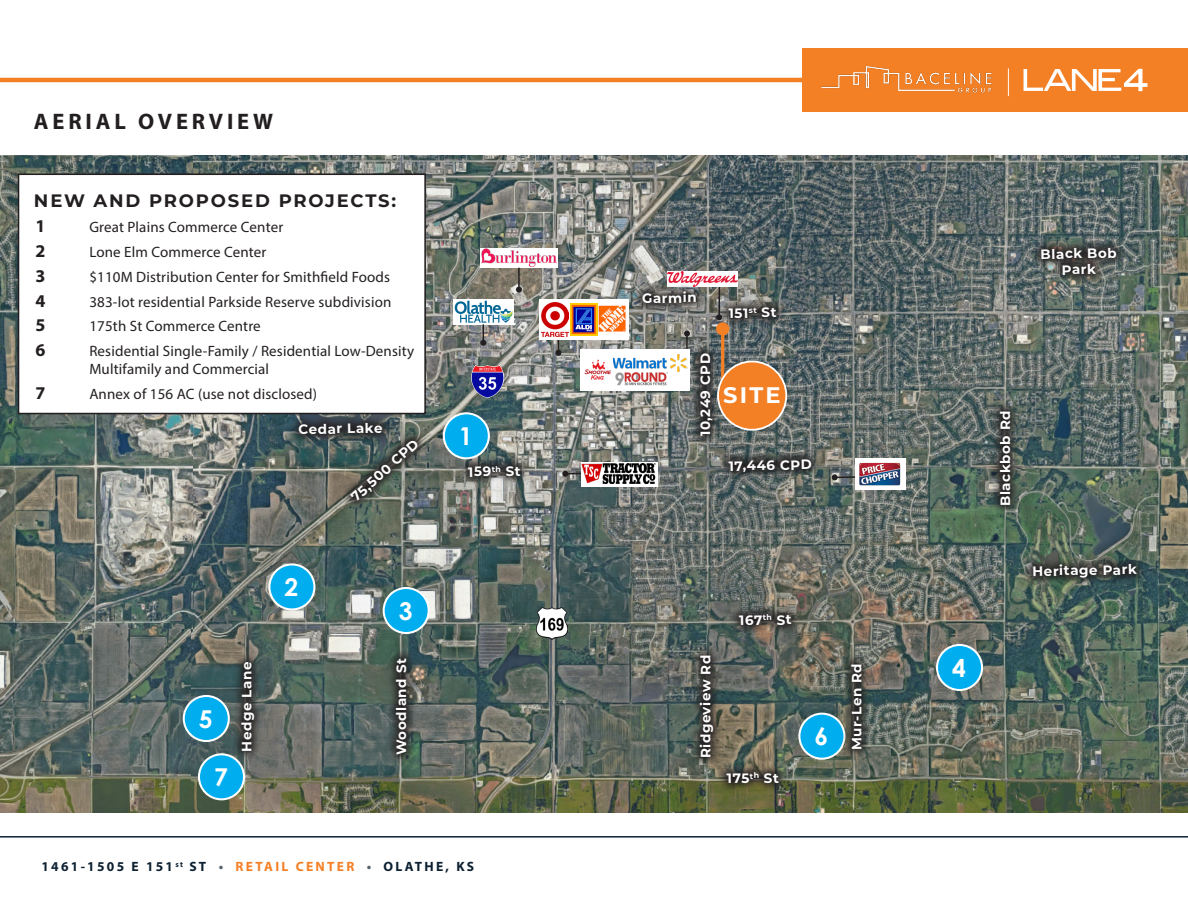
<style>
.page{position:relative;width:1188px;height:918px;background:#fff}
.page>*{position:absolute;margin:0;border:0;box-sizing:border-box;transform-origin:0 0}
.t1{font:700 24.6px "Century Gothic";color:#fff}
.Contact_Info{font:700 22.5px "Myriad Pro";letter-spacing:.17em;color:#231f20}
.Contact_Info-2{font:700 22.5px "Montserrat";color:#fff}
.Contact_Info-3{font:700 18px "Montserrat";letter-spacing:.1em;color:#231f20}
.Contact_Info-4{font:700 18px "Myriad Pro";color:#231f20}
.Contact_Info-5{font:15px/18px "Myriad Pro";letter-spacing:.01em;color:#231f20}
.t2{font:700 13.5px "Montserrat";letter-spacing:.04em;color:#fff}
.Contact_Info-6{font:700 13.5px "Myriad Pro";letter-spacing:.17em;color:#0c2031}
.s1{color:#55636f}
.s2{color:#f48026}
</style>
<div class="page">
<img style="left:0;top:629px;width:192px;height:183px">
<img style="left:192px;top:629px;width:996px;height:183px">
<img style="left:0;top:155px;width:194px;height:474px">
<img style="left:194px;top:155px;width:994px;height:479px">
<img style="left:537px;top:607px;width:30px;height:32px">
<img style="left:471px;top:366px;width:33px;height:31px">
<div style="left:384px;top:588px;width:45px;height:45px;background:#00aeef;border-radius:50%"></div>
<div style="left:383px;top:587px;width:47px;height:47px;border:2px solid #fff;border-radius:50%"></div>
<div style="left:799px;top:714px;width:45px;height:45px;background:#00aeef;border-radius:50%"></div>
<div style="left:798px;top:713px;width:47px;height:47px;border:2px solid #fff;border-radius:50%"></div>
<div style="left:937px;top:645px;width:45px;height:45px;background:#00aeef;border-radius:50%"></div>
<div style="left:936px;top:644px;width:47px;height:47px;border:2px solid #fff;border-radius:50%"></div>
<div style="left:199px;top:754px;width:45px;height:45px;background:#00aeef;border-radius:50%"></div>
<div style="left:198px;top:753px;width:47px;height:47px;border:2px solid #fff;border-radius:50%"></div>
<div style="left:19px;top:174px;width:406px;height:240px;background:#fff"></div>
<div style="left:18px;top:173px;width:408px;height:241px;border:2px solid #231f20"></div>
<hr style="left:721px;top:329px;width:3px;height:58px;background:#f48026">
<div style="left:716px;top:322px;width:13px;height:13px;background:#f48026;border-radius:50%"></div>
<img style="left:855px;top:458px;width:50px;height:31px">
<hr style="left:558px;top:298px;width:1px;height:55px;background:#231f20">
<svg style="left:555px;top:350px;width:6px;height:6px"></svg>
<svg style="left:539px;top:299px;width:90px;height:41px"></svg>
<img style="left:599px;top:306px;width:26px;height:26px">
<img style="left:571px;top:303px;width:26px;height:32px">
<hr style="left:686px;top:334px;width:2px;height:47px;background:#231f20">
<svg style="left:684px;top:331px;width:6px;height:6px"></svg>
<div style="left:580px;top:350px;width:110px;height:41px;background:#fff"></div>
<img style="left:612px;top:354px;width:75px;height:18px">
<hr style="left:718px;top:271px;width:2px;height:46px;background:#231f20">
<svg style="left:716px;top:314px;width:2px;height:6px"></svg>
<img style="left:668px;top:271px;width:70px;height:16px">
<hr style="left:835px;top:476px;width:20px;height:2px;background:#231f20">
<svg style="left:832px;top:474px;width:6px;height:6px"></svg>
<img style="left:542px;top:303px;width:26px;height:33px">
<img style="left:584px;top:358px;width:29px;height:22px">
<div style="left:480px;top:248px;width:78px;height:19px;background:#fff"></div>
<img style="left:481px;top:248px;width:76px;height:19px">
<hr style="left:518px;top:268px;width:2px;height:22px;background:#231f20">
<svg style="left:516px;top:287px;width:6px;height:6px"></svg>
<svg style="left:562px;top:471px;width:19px;height:6px"></svg>
<div style="left:581px;top:462px;width:77px;height:24px;background:linear-gradient(to right,#fff,#fff)"></div>
<img style="left:581px;top:463px;width:75px;height:20px">
<img style="left:613px;top:371px;width:55px;height:15px">
<div style="left:269px;top:564px;width:45px;height:45px;background:#00aeef;border-radius:50%"></div>
<div style="left:268px;top:563px;width:47px;height:47px;border:2px solid #fff;border-radius:50%"></div>
<div style="left:444px;top:413px;width:45px;height:45px;background:#00aeef;border-radius:50%"></div>
<div style="left:443px;top:412px;width:47px;height:47px;border:2px solid #fff;border-radius:50%"></div>
<div style="left:184px;top:696px;width:45px;height:45px;background:#00aeef;border-radius:50%"></div>
<div style="left:183px;top:695px;width:47px;height:47px;border:2px solid #fff;border-radius:50%"></div>
<div style="left:453px;top:299px;width:61px;height:26px;background:#fff"></div>
<svg style="left:455px;top:301px;width:58px;height:45px"></svg>
<svg style="left:231px;top:652px;width:33px;height:108px;background:#474e4c"></svg>
<svg style="left:385px;top:648px;width:31px;height:116px;background:#414b46"></svg>
<svg style="left:690px;top:646px;width:33px;height:121px;background:#4b4d48"></svg>
<svg style="left:841px;top:654px;width:31px;height:106px;background:#4e534e"></svg>
<svg style="left:990px;top:401px;width:30px;height:114px;background:#474f4a"></svg>
<svg style="left:632px;top:282px;width:74px;height:31px;background:#6e6c6b"></svg>
<svg style="left:289px;top:413px;width:103px;height:31px;background:#3a4246"></svg>
<svg style="left:1031px;top:238px;width:95px;height:47px;background:#505653"></svg>
<svg style="left:458px;top:456px;width:72px;height:31px;background:#656966"></svg>
<svg style="left:729px;top:605px;width:72px;height:31px;background:#53534d"></svg>
<svg style="left:716px;top:763px;width:73px;height:31px;background:#53533d"></svg>
<svg style="left:1023px;top:555px;width:123px;height:33px;background:#424e48"></svg>
<svg style="left:718px;top:298px;width:68px;height:30px;background:#5b5b58"></svg>
<svg style="left:341px;top:430px;width:87px;height:80px;background:#545d57"></svg>
<svg style="left:690px;top:343px;width:32px;height:103px;background:#505251"></svg>
<svg style="left:719px;top:450px;width:102px;height:32px;background:#4d5250"></svg>
<div style="left:718px;top:362px;width:68px;height:68px;background:#f48026;border-radius:50%"></div>
<div style="left:717px;top:361px;width:70px;height:70px;border:2px solid #fff;border-radius:50%"></div>
<hr style="left:0;top:836px;width:1188px;height:2px;background:#0c2031">
<div style="left:803px;top:48px;width:385px;height:64px;background:#f48026"></div>
<hr style="left:0;top:78px;width:1014px;height:4px;background:#f48026">
<img style="left:821px;top:66px;width:171px;height:27px">
<svg style="left:1023px;top:68px;width:125px;height:24px"></svg>
<svg style="left:1007px;top:68px;width:2px;height:28px"></svg>
<p class="Contact_Info" style="left:34px;top:106px;width:241px">AERIAL OVERVIEW</p>
<p class="Contact_Info-3" style="left:34px;top:188px;width:364px">NEW AND PROPOSED PROJECTS:</p>
<p class="Contact_Info-4" style="left:35px;top:215px;width:11px">1</p>
<p class="Contact_Info-5" style="left:89px;top:218px;width:195px">Great Plains Commerce Center</p>
<p class="Contact_Info-4" style="left:35px;top:239px;width:11px">2</p>
<p class="Contact_Info-5" style="left:89px;top:243px;width:179px">Lone Elm Commerce Center</p>
<p class="Contact_Info-4" style="left:35px;top:264px;width:11px">3</p>
<p class="Contact_Info-5" style="left:89px;top:268px;width:302px">$110M Distribution Center for Smithfield Foods</p>
<p class="Contact_Info-4" style="left:35px;top:289px;width:11px">4</p>
<p class="Contact_Info-5" style="left:89px;top:292px;width:304px">383-lot residential Parkside Reserve subdivision</p>
<p class="Contact_Info-4" style="left:35px;top:314px;width:11px">5</p>
<p class="Contact_Info-5" style="left:89px;top:317px;width:173px">175th St Commerce Centre</p>
<p class="Contact_Info-4" style="left:35px;top:338px;width:11px">6</p>
<p class="Contact_Info-5" style="left:89px;top:342px;width:326px">Residential Single-Family / Residential Low-Density<br>Multifamily and Commercial</p>
<p class="Contact_Info-4" style="left:35px;top:381px;width:11px">7</p>
<p class="Contact_Info-5" style="left:89px;top:385px;width:229px">Annex of 156 AC (use not disclosed)</p>
<p class="t2" style="left:298px;top:420px;width:86px;rotate:-1deg">Cedar Lake</p>
<p class="t1" style="left:285px;top:569px;width:15px">2</p>
<p class="t2" style="left:347px;top:492px;width:87px;rotate:-42deg">75,500 CPD</p>
<p class="t1" style="left:399px;top:592px;width:15px">3</p>
<p class="t1" style="left:459px;top:417px;width:15px">1</p>
<p class="t2" style="left:468px;top:462px;width:54px;rotate:-1deg">159<sup>th</sup> St</p>
<p class="t2" style="left:642px;top:289px;width:56px;rotate:-1deg">Garmin</p>
<p class="t2" style="left:729px;top:303px;width:49px;rotate:-1deg">151<sup>st</sup> St</p>
<p class="t2" style="left:696px;top:436px;width:85px;rotate:-90deg">10,249 CPD</p>
<p class="Contact_Info-2" style="left:723px;top:379px;width:59px">SITE</p>
<p class="t2" style="left:729px;top:456px;width:85px;rotate:-1deg">17,446 CPD</p>
<p class="t2" style="left:739px;top:611px;width:54px;rotate:-1deg">167<sup>th</sup> St</p>
<p class="t1" style="left:199px;top:700px;width:15px">5</p>
<p class="t1" style="left:214px;top:758px;width:15px">7</p>
<p class="t2" style="left:237px;top:752px;width:91px;rotate:-90deg">Hedge Lane</p>
<p class="t2" style="left:392px;top:755px;width:98px;rotate:-90deg">Woodland St</p>
<p class="t2" style="left:696px;top:758px;width:105px;rotate:-90deg">Ridgeview Rd</p>
<p class="t2" style="left:847px;top:750px;width:88px;rotate:-90deg">Mur-Len Rd</p>
<p class="t1" style="left:815px;top:718px;width:15px">6</p>
<p class="t2" style="left:727px;top:769px;width:53px;rotate:-1deg">175<sup>th</sup> St</p>
<p class="Contact_Info-6" style="left:42px;top:858px;width:434px">1461-1505 E 151 <sup>st</sup> ST <span class="s1">•</span> <span class="s2">RETAIL CENTER</span> <span class="s1">•</span> OLATHE, KS</p>
<p class="t2" style="left:1040px;top:244px;width:78px;rotate:-1deg">Black Bob</p>
<p class="t2" style="left:1062px;top:260px;width:36px;rotate:-1deg">Park</p>
<p class="t1" style="left:952px;top:649px;width:15px">4</p>
<p class="t2" style="left:996px;top:506px;width:97px;rotate:-90deg">Blackbob Rd</p>
<p class="t2" style="left:1032px;top:561px;width:106px;rotate:-1deg">Heritage Park</p>
</div>
